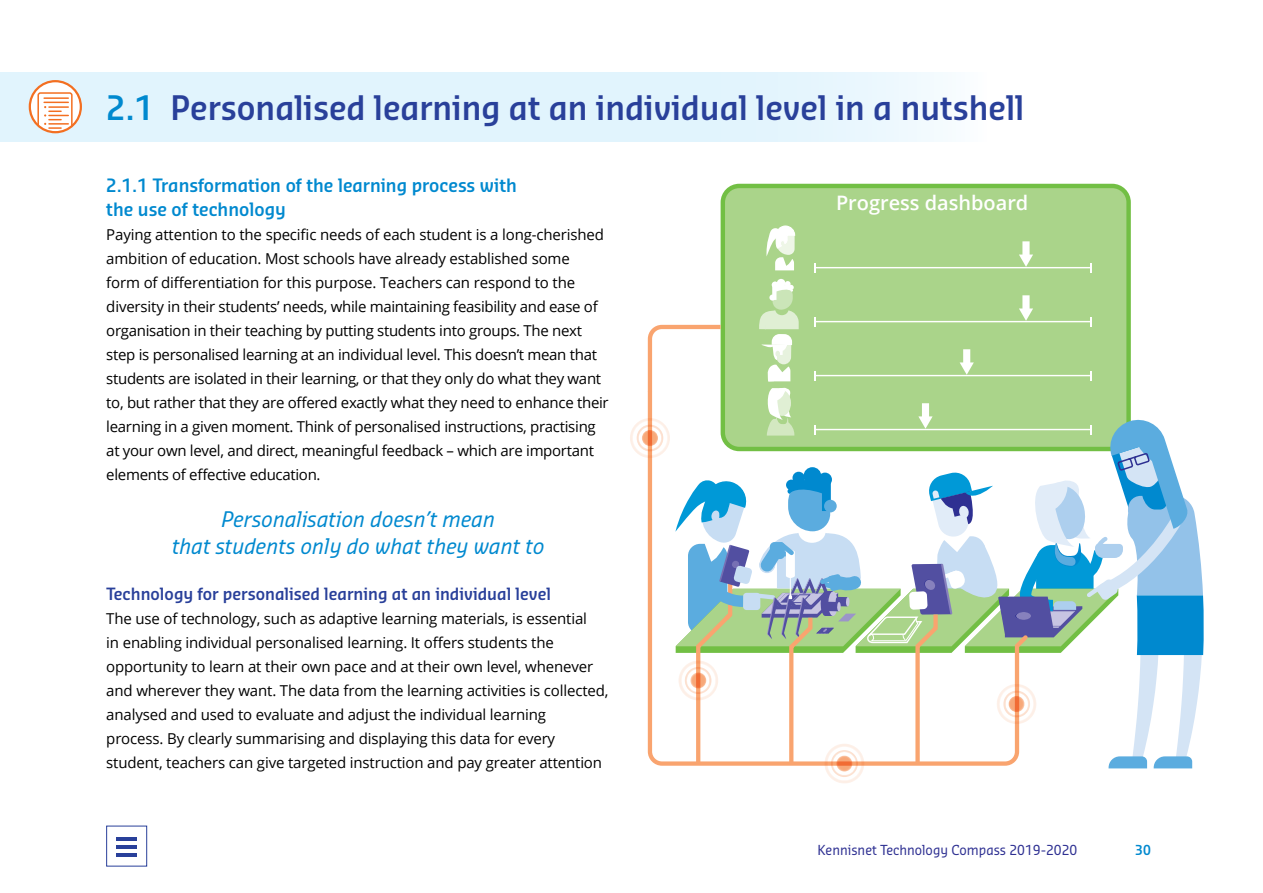
<style>
.page{position:relative;width:1263px;height:893px;background:#fff}
.page>*{position:absolute;margin:0;border:0;box-sizing:border-box;transform-origin:0 0}
.t1{font:600 33px "Sansa Sm Con Pro";color:#29409a}
.t2{font:italic 21px/27px "Sansa Sm Con Pro";color:#0089cf;text-align:center}
.t3{font:600 19.95px "Open Sans";color:#fff}
.t4{font:600 18px/24px "Sansa Sm Con Pro";color:#0089cf}
.t5{font:600 16.5px "Sansa Sm Con Pro";color:#29409a}
.t6{font:15px/24px "Open Sans";letter-spacing:-.01em;color:#000}
.t7{font:13.5px "Sansa Sm Con Pro";color:#2e3092}
.t8{font:600 13.5px "Sansa Sm Con Pro";color:#0089cf}
.s1{color:#0089cf}
</style>
<div class="page">
<div style="left:106px;top:826px;width:41px;height:40px;background:#fff;border:1px solid #29409a"></div>
<hr style="left:117px;top:837px;width:20px;height:3px;background:#29409a">
<hr style="left:117px;top:853px;width:20px;height:3px;background:#29409a">
<hr style="left:117px;top:845px;width:20px;height:3px;background:#29409a">
<div style="left:0;top:72px;width:1263px;height:69px;background:linear-gradient(to right,#d8f0fb,#fcfeff)"></div>
<div style="left:723px;top:186px;width:405px;height:263px;background:#aad48a;border-radius:16px"></div>
<div style="left:721px;top:184px;width:410px;height:267px;border:4px solid #72bf44;border-radius:16px"></div>
<svg style="left:766px;top:225px;width:29px;height:45px"></svg>
<div style="left:777px;top:279px;width:8px;height:8px;background:#fff;border-radius:50%"></div>
<hr style="left:815px;top:267px;width:276px;height:1px;background:#fff">
<div style="left:1022px;top:241px;width:7px;height:16px;background:#fff"></div>
<svg style="left:1019px;top:255px;width:14px;height:12px"></svg>
<svg style="left:646px;top:281px;width:558px;height:488px"></svg>
<svg style="left:642px;top:430px;width:16px;height:16px"></svg>
<div style="left:636px;top:424px;width:27px;height:28px;border:3px solid #f36f21;border-radius:50%"></div>
<div style="left:630px;top:418px;width:40px;height:40px;border:4px solid #f36f21;border-radius:50%"></div>
<svg style="left:690px;top:672px;width:16px;height:16px"></svg>
<div style="left:685px;top:667px;width:27px;height:27px;border:3px solid #f36f21;border-radius:50%"></div>
<div style="left:678px;top:660px;width:40px;height:40px;border:4px solid #f36f21;border-radius:50%"></div>
<svg style="left:836px;top:755px;width:16px;height:17px"></svg>
<div style="left:831px;top:750px;width:27px;height:27px;border:3px solid #f36f21;border-radius:50%"></div>
<div style="left:824px;top:743px;width:40px;height:41px;border:4px solid #f36f21;border-radius:50%"></div>
<svg style="left:1008px;top:696px;width:17px;height:16px"></svg>
<div style="left:1003px;top:690px;width:27px;height:27px;border:3px solid #f36f21;border-radius:50%"></div>
<div style="left:996px;top:684px;width:41px;height:40px;border:4px solid #f36f21;border-radius:50%"></div>
<svg style="left:30px;top:81px;width:51px;height:51px"></svg>
<svg style="left:37px;top:92px;width:36px;height:40px"></svg>
<div style="left:29px;top:80px;width:53px;height:53px;border:2px solid #f36f21;border-radius:50%"></div>
<h1 class="t1" style="left:106px;top:85px;width:919px"><span class="s1">2.1</span> Personalised learning at an individual level in a nutshell</h1>
<p class="t4" style="left:106px;top:173px;width:412px">2.1.1 Transformation of the learning process with the use of technology</p>
<p class="t6" style="left:106px;top:222px;width:504px">Paying attention to the specific needs of each student is a long-cherished ambition of education. Most schools have already established some<br>form of differentiation for this purpose. Teachers can respond to the diversity in their students’ needs, while maintaining feasibility and ease of organisation in their teaching by putting students into groups. The next step is personalised learning at an individual level. This doesn’t mean that students are isolated in their learning, or that they only do what they want to, but rather that they are offered exactly what they need to enhance their learning in a given moment. Think of personalised instructions, practising at your own level, and direct, meaningful feedback – which are important elements of effective education.</p>
<h2 class="t2" style="left:172px;top:506px;width:374px">Personalisation doesn’t mean<br>that students only do what they want to</h2>
<p class="t5" style="left:106px;top:582px;width:446px">Technology for personalised learning at an individual level</p>
<p class="t6" style="left:106px;top:606px;width:504px">The use of technology, such as adaptive learning materials, is essential<br>in enabling individual personalised learning. It offers students the opportunity to learn at their own pace and at their own level, whenever and wherever they want. The data from the learning activities is collected, analysed and used to evaluate and adjust the individual learning<br>process. By clearly summarising and displaying this data for every student, teachers can give targeted instruction and pay greater attention</p>
<h3 class="t3" style="left:836px;top:189px;width:194px">Progress dashboard</h3>
<p class="t7" style="left:817px;top:840px;width:261px">Kennisnet Technology Compass 2019-2020</p>
<p class="t8" style="left:1135px;top:840px;width:17px">30</p>
</div>
